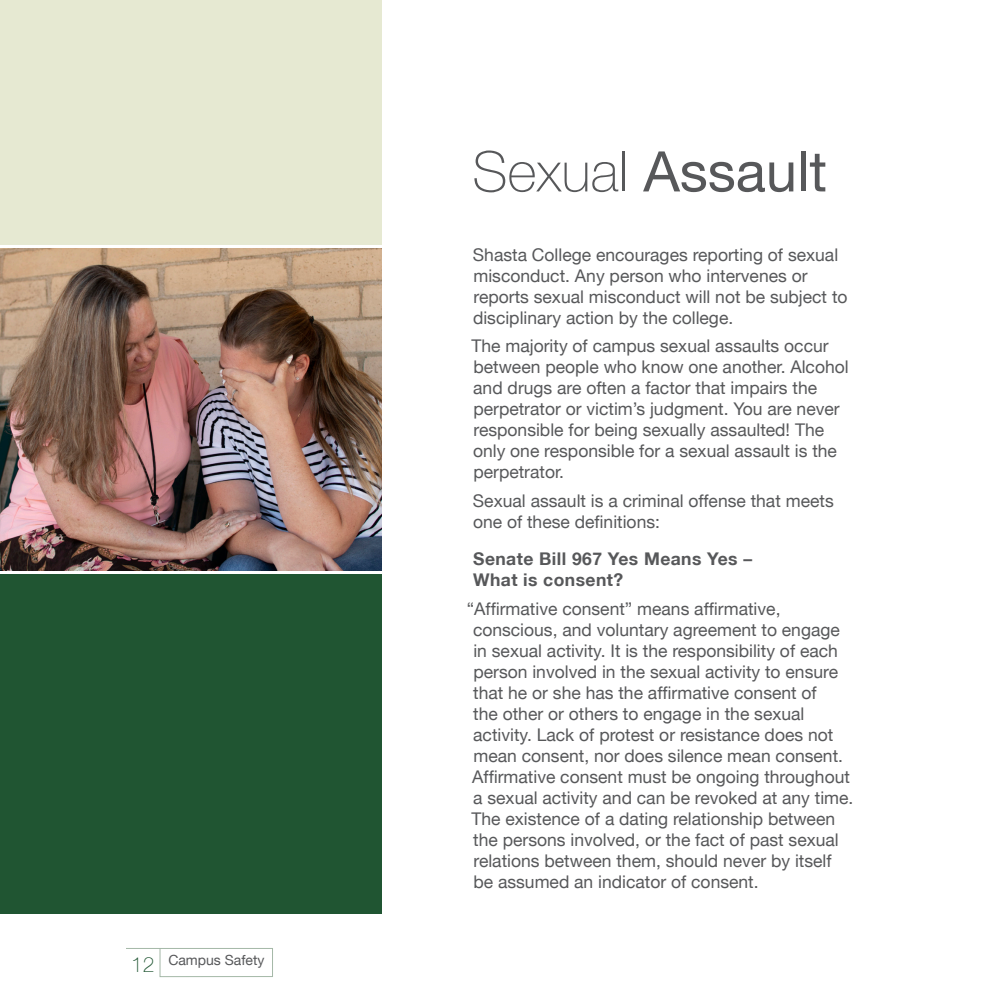
<style>
.page{position:relative;width:1008px;height:1008px;background:#fff}
.page>*{position:absolute;margin:0;border:0;box-sizing:border-box;transform-origin:0 0}
.t1{font:56px "Helvetica Neue LT";color:#57585a}
.t2{font:100 21px "Helvetica Neue LT";color:#205532}
.Body_Text{font:17.5px/21px "Helvetica Neue LT";color:#57585a}
.Body_Copy_After_Bull{font:17.5px/21px "Helvetica Neue LT";color:#57585a}
.Subhead{font:700 17.5px/21px "Helvetica Neue LT";letter-spacing:.025em;color:#57585a}
.t3{font:14px "Helvetica Neue LT";color:#57585a}
.s1{font-weight:100}
</style>
<div class="page">
<svg style="left:126px;top:948px;width:147px;height:30px"></svg>
<div style="left:0;top:574px;width:382px;height:340px;background:#205532"></div>
<div style="left:0;top:0;width:382px;height:244px;background:#e6e9d2"></div>
<img style="left:0;top:248px;width:382px;height:322px">
<p class="t2" style="left:131px;top:952px;width:25px">12</p>
<p class="t3" style="left:168px;top:952px;width:98px">Campus Safety</p>
<p class="t1" style="left:472px;top:138px;width:356px"><span class="s1">Sexual</span> Assault</p>
<p class="Body_Copy_After_Bull" style="left:473px;top:244px;width:376px">Shasta College encourages reporting of sexual misconduct. Any person who intervenes or reports sexual misconduct will not be subject to disciplinary action by the college.</p>
<p class="Body_Copy_After_Bull" style="left:471px;top:335px;width:379px">The majority of campus sexual assaults occur between people who know one another. Alcohol and drugs are often a factor that impairs the perpetrator or victim’s judgment. You are never responsible for being sexually assaulted! The only one responsible for a sexual assault is the perpetrator.</p>
<p class="Body_Copy_After_Bull" style="left:473px;top:490px;width:362px">Sexual assault is a criminal offense that meets one of these definitions:</p>
<p class="Subhead" style="left:473px;top:548px;width:281px">Senate Bill 967 Yes Means Yes –<br>What is consent?</p>
<p class="Body_Text" style="left:467px;top:598px;width:388px">“Affirmative consent” means affirmative, conscious, and voluntary agreement to engage<br>in sexual activity. It is the responsibility of each person involved in the sexual activity to ensure that he or she has the affirmative consent of<br>the other or others to engage in the sexual activity. Lack of protest or resistance does not mean consent, nor does silence mean consent.<br>Affirmative consent must be ongoing throughout a sexual activity and can be revoked at any time.<br>The existence of a dating relationship between the persons involved, or the fact of past sexual relations between them, should never by itself<br>be assumed an indicator of consent.</p>
</div>
